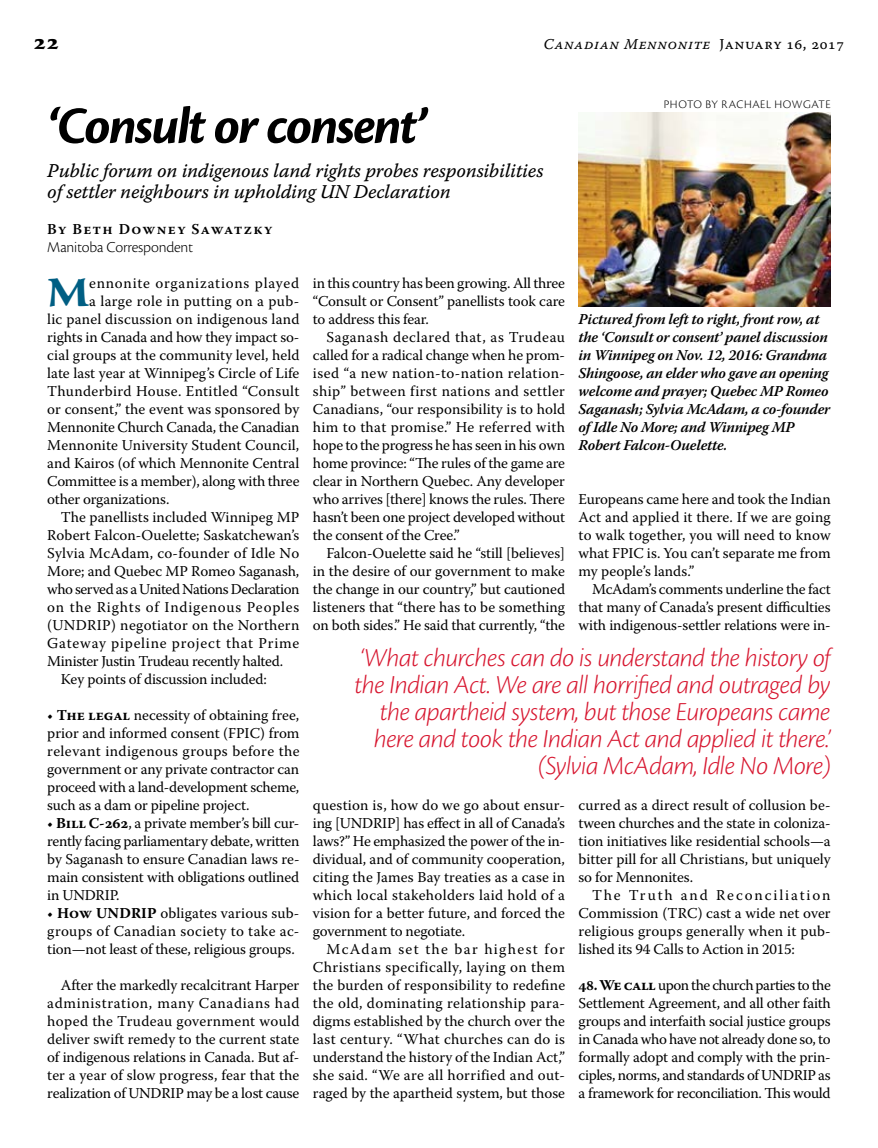
<style>
.page{position:relative;width:878px;height:1148px;background:#fff}
.page>*{position:absolute;margin:0;border:0;box-sizing:border-box;transform-origin:0 0}
.t1{font:italic 700 54px "Cronos Pro";color:#000}
.t2{font:700 40.65px "Sava Pro";color:#005e83}
.t3{font:italic 300 27px/27px "Cronos Pro";letter-spacing:-.02em;color:#d7162f;text-align:right}
.t4{font:700 21px "Sava Pro";color:#000}
.t5{font:19.5px/21px "Warnock Pro It Capt";letter-spacing:-.015em;color:#000}
.t6{font:300 15.75px "Cronos Pro";letter-spacing:-.01em;color:#000}
.t7{font:15px/18px "Warnock Pro";color:#000;text-align:justify}
.t8{font:italic 600 15px/18px "Warnock Pro";letter-spacing:-.015em;color:#000}
.t9{font:15px "Warnock Pro";letter-spacing:.05em;color:#000}
.t10{font:15px "Warnock Pro";letter-spacing:.02em;color:#000}
.t11{font:15px "Warnock Pro";letter-spacing:.025em;color:#000}
.t12{font:15px "Warnock Pro";letter-spacing:-.03em;color:#000}
.t13{font:15px "Warnock Pro";letter-spacing:-.02em;color:#000}
.t14{font:15px "Warnock Pro It Capt";letter-spacing:.035em;color:#000}
.t15{font:600 15px "Warnock Pro";letter-spacing:.09em;color:#000}
.t16{font:300 12px "Cronos Pro";letter-spacing:.045em;color:#000}
.s1{font-family:"Warnock Pro Capt"}
.s2{font-weight:700}
</style>
<div class="page">
<img style="left:578px;top:112px;width:252px;height:194px">
<h3 class="t4" style="left:34px;top:28px;width:27px">22</h3>
<p class="t14" style="left:543px;top:35px;width:302px">Canadian Mennonite <span class="s1">January 16, 2017</span></p>
<p class="t16" style="left:664px;top:97px;width:168px">PHOTO BY RACHAEL HOWGATE</p>
<h1 class="t1" style="left:47px;top:95px;width:382px">‘Consult or consent’</h1>
<h3 class="t5" style="left:47px;top:160px;width:498px">Public forum on indigenous land rights probes responsibilities of settler neighbours in upholding UN Declaration</h3>
<p class="t15" style="left:47px;top:220px;width:227px">By Beth Downey Sawatzky</p>
<p class="t6" style="left:47px;top:238px;width:147px">Manitoba Correspondent</p>
<h2 class="t2" style="left:47px;top:265px;width:44px">M</h2>
<p class="t9" style="left:89px;top:274px;width:212px">ennonite organizations played</p>
<p class="t7" style="left:313px;top:274px;width:254px">in this country has been growing. All three “Consult or Consent” panellists took care to address this fear.</p>
<p class="t7" style="left:313px;top:328px;width:254px;text-indent:14px">Saganash declared that, as Trudeau called for a radical change when he prom&shy;ised “a new nation-to-nation relation&shy;ship” between first nations and settler Canadians, “our responsibility is to hold him to that promise.” He referred with hope to the progress he has seen in his own home province: “The rules of the game are clear in Northern Quebec. Any developer who arrives [there] knows the rules. There hasn’t been one project developed without the consent of the Cree.”</p>
<p class="t7" style="left:313px;top:544px;width:254px;text-indent:14px">Falcon-Ouelette said he “still [believes] in the desire of our government to make the change in our country,” but cautioned listeners that “there has to be something on both sides.” He said that currently, “the</p>
<p class="t11" style="left:89px;top:292px;width:212px">a large role in putting on a pub-</p>
<p class="t7" style="left:47px;top:310px;width:254px">lic panel discussion on indigenous land</p>
<p class="t7" style="left:47px;top:328px;width:253px">rights in Canada and how they impact so-</p>
<p class="t7" style="left:47px;top:346px;width:254px">cial groups at the community level, held</p>
<p class="t7" style="left:47px;top:364px;width:253px">late last year at Winnipeg’s Circle of Life</p>
<p class="t11" style="left:47px;top:382px;width:254px">Thunderbird House. Entitled “Consult</p>
<p class="t7" style="left:47px;top:400px;width:253px">or consent,” the event was sponsored by</p>
<p class="t7" style="left:47px;top:418px;width:254px">Mennonite Church Canada, the Canadian</p>
<p class="t7" style="left:47px;top:436px;width:253px">Mennonite University Student Council,</p>
<p class="t7" style="left:47px;top:454px;width:253px">and Kairos (of which Mennonite Central</p>
<p class="t7" style="left:47px;top:472px;width:254px">Committee is a member), along with three</p>
<p class="t7" style="left:47px;top:490px;width:124px">other organizations.</p>
<p class="t7" style="left:61px;top:508px;width:240px">The panellists included Winnipeg MP</p>
<p class="t7" style="left:47px;top:526px;width:254px">Robert Falcon-Ouelette; Saskatchewan’s</p>
<p class="t10" style="left:47px;top:544px;width:253px">Sylvia McAdam, co-founder of Idle No</p>
<p class="t7" style="left:47px;top:562px;width:253px">More; and Quebec MP Romeo Saganash,</p>
<p class="t12" style="left:47px;top:580px;width:254px">who served as a United Nations Declaration</p>
<p class="t9" style="left:47px;top:598px;width:253px">on the Rights of Indigenous Peoples</p>
<p class="t10" style="left:47px;top:616px;width:254px">(UNDRIP) negotiator on the Northern</p>
<p class="t9" style="left:47px;top:634px;width:253px">Gateway pipeline project that Prime</p>
<p class="t13" style="left:47px;top:652px;width:237px">Minister Justin Trudeau recently halted.</p>
<p class="t7" style="left:61px;top:670px;width:208px">Key points of discussion included:</p>
<p class="t7" style="left:47px;top:706px;width:254px">• <span class="s2">The legal</span> necessity of obtaining free, prior and informed consent (FPIC) from relevant indigenous groups before the government or any private contractor can proceed with a land-development scheme, such as a dam or pipeline project.</p>
<p class="t7" style="left:47px;top:814px;width:254px">• <span class="s2">Bill C-262</span>, a private member’s bill cur&shy;rently facing parliamentary debate, written by Saganash to ensure Canadian laws re&shy;main consistent with obligations outlined in UNDRIP.</p>
<p class="t7" style="left:47px;top:904px;width:254px">• <span class="s2">How UNDRIP</span> obligates various sub&shy;groups of Canadian society to take ac&shy;tion—not least of these, religious groups.</p>
<p class="t7" style="left:47px;top:976px;width:254px;text-indent:13px">After the markedly recalcitrant Harper administration, many Canadians had hoped the Trudeau government would deliver swift remedy to the current state of indigenous relations in Canada. But af&shy;ter a year of slow progress, fear that the realization of UNDRIP may be a lost cause</p>
<p class="t8" style="left:578px;top:310px;width:253px">Pictured from left to right, front row, at the ‘Consult or consent’ panel discussion in Winnipeg on Nov. 12, 2016: Grandma Shingoose, an elder who gave an opening welcome and prayer; Quebec MP Romeo Saganash; Sylvia McAdam, a co-founder of Idle No More; and Winnipeg MP Robert Falcon-Ouelette.</p>
<p class="t7" style="left:578px;top:490px;width:254px">Europeans came here and took the Indian Act and applied it there. If we are going to walk together, you will need to know what FPIC is. You can’t separate me from my people’s lands.”</p>
<p class="t7" style="left:578px;top:580px;width:254px;text-indent:14px">McAdam’s comments underline the fact that many of Canada’s present difficulties with indigenous-settler relations were in-</p>
<h3 class="t3" style="left:354px;top:644px;width:477px">‘What churches can do is understand the history of the Indian Act. We are all horrified and outraged by the apartheid system, but those Europeans came here and took the Indian Act and applied it there.’ (Sylvia McAdam, Idle No More)</h3>
<p class="t7" style="left:313px;top:796px;width:254px">question is, how do we go about ensur&shy;ing [UNDRIP] has effect in all of Canada’s laws?” He emphasized the power of the in&shy;dividual, and of community cooperation, citing the James Bay treaties as a case in which local stakeholders laid hold of a vision for a better future, and forced the government to negotiate.</p>
<p class="t7" style="left:313px;top:940px;width:254px;text-indent:14px">McAdam set the bar highest for Christians specifically, laying on them the burden of responsibility to redefine the old, dominating relationship para&shy;digms established by the church over the last century. “What churches can do is understand the history of the Indian Act,” she said. “We are all horrified and out&shy;raged by the apartheid system, but those</p>
<p class="t7" style="left:578px;top:796px;width:254px">curred as a direct result of collusion be&shy;tween churches and the state in coloniza&shy;tion initiatives like residential schools—a bitter pill for all Christians, but uniquely so for Mennonites.</p>
<p class="t7" style="left:578px;top:886px;width:254px;text-indent:14px">The Truth and Reconciliation Commission (TRC) cast a wide net over religious groups generally when it pub&shy;lished its 94 Calls to Action in 2015:</p>
<p class="t7" style="left:578px;top:976px;width:254px"><span class="s2">48. We call</span> upon the church parties to the Settlement Agreement, and all other faith groups and interfaith social justice groups in Canada who have not already done so, to formally adopt and comply with the prin&shy;ciples, norms, and standards of UNDRIP as a framework for reconciliation. This would</p>
</div>
